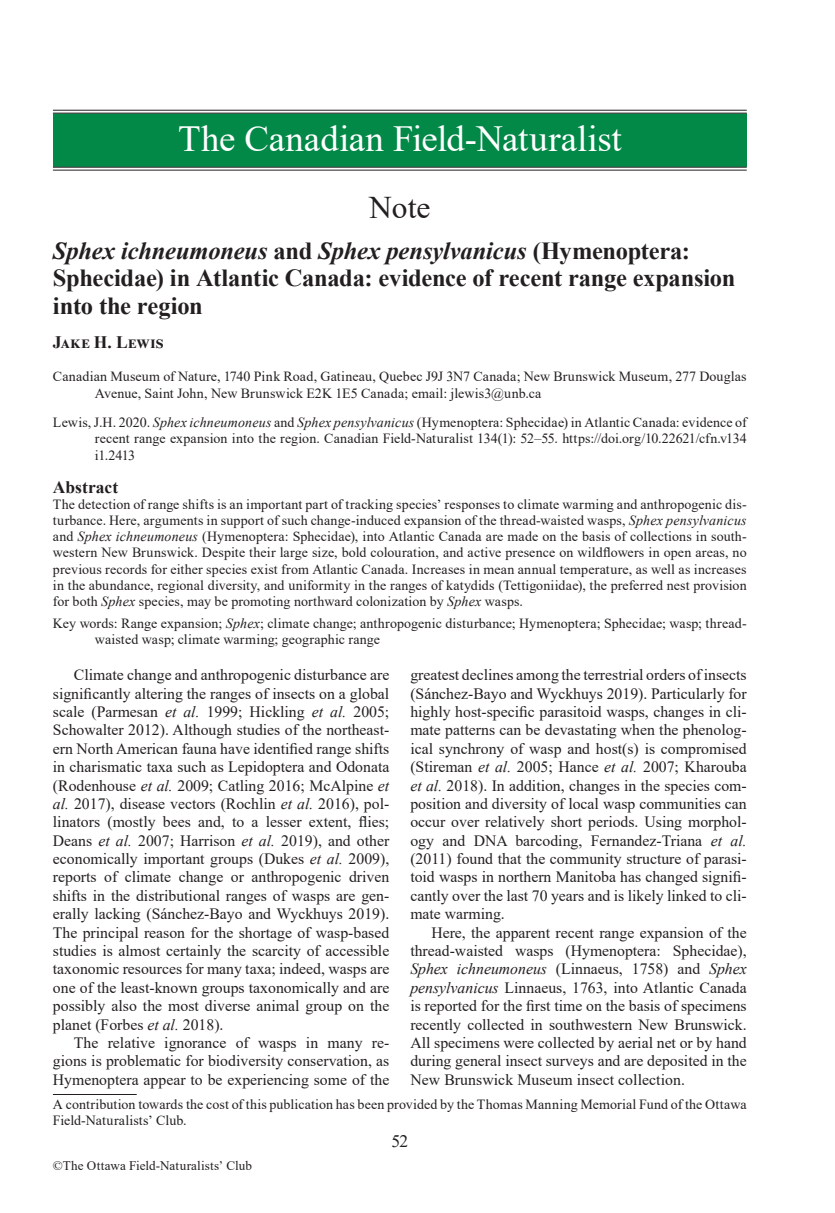
<style>
.page{position:relative;width:835px;height:1213px;background:#fff}
.page>*{position:absolute;margin:0;border:0;box-sizing:border-box;transform-origin:0 0}
.t1{font:36.75px "Times New Roman";letter-spacing:-.005em;color:#fff}
.Note_Head{font:31.5px "Times New Roman";color:#231f20}
.t2{font:700 24.5px/27.1px "Times New Roman";letter-spacing:-.01em;color:#231f20}
.Authors{font:700 17.5px "Times New Roman";letter-spacing:.04em;color:#231f20}
.Abstract_Head{font:700 17.5px "Times New Roman";color:#231f20}
.t3{font:17.5px "Times New Roman";color:#231f20}
.Body_Main{font:15.75px/18.4px "Times New Roman";color:#231f20;text-align:justify}
.Abstract{font:14px/16.1px "Times New Roman";letter-spacing:.005em;color:#231f20;text-align:justify}
.Publ_Citation{font:14px/16.8px "Times New Roman";color:#231f20;text-align:justify}
.Auth_Affiliations{font:14px/16.1px "Times New Roman";letter-spacing:.005em;color:#231f20}
.Keywords__Note{font:14px/16.1px "Times New Roman";letter-spacing:.01em;color:#231f20}
.t4{font:13.12px "Times New Roman";letter-spacing:.01em;color:#231f20}
.s1{font-style:italic}
</style>
<div class="page">
<div style="left:53px;top:113px;width:694px;height:54px;background:#028948"></div>
<hr style="left:53px;top:110px;width:694px;height:1px;background:#231f20">
<hr style="left:53px;top:113px;width:694px;height:1px;background:#231f20">
<hr style="left:53px;top:167px;width:694px;height:1px;background:#231f20">
<hr style="left:53px;top:170px;width:694px;height:1px;background:#231f20">
<hr style="left:53px;top:1094px;width:84px;height:1px;background:#231f20">
<p class="t1" style="left:178px;top:113px;width:445px">The Canadian Field-Naturalist</p>
<p class="Note_Head" style="left:369px;top:185px;width:63px">Note</p>
<p class="t2" style="left:53px;top:237px;width:684px"><span class="s1">Sphex ichneumoneus</span> and <span class="s1">Sphex pensylvanicus</span> (Hymenoptera:<br>Sphecidae) in Atlantic Canada: evidence of recent range expansion into the region</p>
<p class="Authors" style="left:53px;top:329px;width:112px">Jake H. Lewis</p>
<p class="Auth_Affiliations" style="left:95px;top:368px;width:653px;text-indent:-42px">Canadian Museum of Nature, 1740 Pink Road, Gatineau, Quebec J9J 3N7 Canada; New Brunswick Museum, 277 Douglas<br>Avenue, Saint John, New Brunswick E2K 1E5 Canada; email: jlewis3@unb.ca</p>
<p class="Publ_Citation" style="left:95px;top:413px;width:653px;text-indent:-42px">Lewis, J.H. 2020. <span class="s1">Sphex ichneumoneus</span> and <span class="s1">Sphex pensylvanicus</span> (Hymenoptera: Sphecidae) in Atlantic Canada: evidence of recent range expansion into the region. Canadian Field-Naturalist 134(1): 52–55. https://doi.org/10.22621/cfn.v134 i1.2413</p>
<p class="Abstract_Head" style="left:53px;top:474px;width:67px">Abstract</p>
<p class="Abstract" style="left:53px;top:496px;width:695px">The detection of range shifts is an important part of tracking species’ responses to climate warming and anthropogenic dis&shy;turbance. Here, arguments in support of such change-induced expansion of the thread-waisted wasps, <span class="s1">Sphex pensylvanicus </span>and <span class="s1">Sphex ichneumoneus</span> (Hymenoptera: Sphecidae), into Atlantic Canada are made on the basis of collections in south&shy;western New Brunswick. Despite their large size, bold colouration, and active presence on wildflowers in open areas, no previous records for either species exist from Atlantic Canada. Increases in mean annual temperature, as well as increases in the abundance, regional diversity, and uniformity in the ranges of katydids (Tettigoniidae), the preferred nest provision for both <span class="s1">Sphex</span> species, may be promoting northward colonization by <span class="s1">Sphex</span> wasps.</p>
<p class="Keywords__Note" style="left:95px;top:615px;width:653px;text-indent:-42px">Key words: Range expansion; <span class="s1">Sphex</span>; climate change; anthropogenic disturbance; Hymenoptera; Sphecidae; wasp; thread&shy;waisted wasp; climate warming; geographic range</p>
<p class="Body_Main" style="left:53px;top:665px;width:338px;text-indent:21px">Climate change and anthropogenic disturbance are significantly altering the ranges of insects on a global scale (Parmesan <span class="s1">et al.</span> 1999; Hickling <span class="s1">et al.</span> 2005; Schowalter 2012). Although studies of the northeast&shy;ern North American fauna have identified range shifts in charismatic taxa such as Lepidoptera and Odonata (Rodenhouse <span class="s1">et al.</span> 2009; Catling 2016; McAlpine <span class="s1">et al.</span> 2017), disease vectors (Rochlin <span class="s1">et al.</span> 2016), pol&shy;linators (mostly bees and, to a lesser extent, flies; Deans <span class="s1">et al.</span> 2007; Harrison <span class="s1">et al.</span> 2019), and other economically important groups (Dukes <span class="s1">et al.</span> 2009), reports of climate change or anthropogenic driven shifts in the distributional ranges of wasps are gen&shy;erally lacking (Sánchez-Bayo and Wyckhuys 2019).<br>The principal reason for the shortage of wasp-based studies is almost certainly the scarcity of accessible taxonomic resources for many taxa; indeed, wasps are one of the least-known groups taxonomically and are possibly also the most diverse animal group on the planet (Forbes <span class="s1">et al.</span> 2018).</p>
<p class="Body_Main" style="left:53px;top:1033px;width:338px;text-indent:21px">The relative ignorance of wasps in many re&shy;gions is problematic for biodiversity conservation, as Hymenoptera appear to be experiencing some of the</p>
<p class="Body_Main" style="left:410px;top:665px;width:338px">greatest declines among the terrestrial orders of insects (Sánchez-Bayo and Wyckhuys 2019). Particularly for highly host-specific parasitoid wasps, changes in cli&shy;mate patterns can be devastating when the phenolog&shy;ical synchrony of wasp and host(s) is compromised (Stireman <span class="s1">et al.</span> 2005; Hance <span class="s1">et al.</span> 2007; Kharouba <span class="s1">et al.</span> 2018). In addition, changes in the species com&shy;position and diversity of local wasp communities can occur over relatively short periods. Using morphol&shy;ogy and DNA barcoding, Fernandez-Triana <span class="s1">et al. </span>(2011) found that the community structure of parasi&shy;toid wasps in northern Manitoba has changed signifi&shy;cantly over the last 70 years and is likely linked to cli&shy;mate warming.</p>
<p class="Body_Main" style="left:410px;top:922px;width:338px;text-indent:21px">Here, the apparent recent range expansion of the thread-waisted wasps (Hymenoptera: Sphecidae), <span class="s1">Sphex ichneumoneus</span> (Linnaeus, 1758) and <span class="s1">Sphex pensylvanicus</span> Linnaeus, 1763, into Atlantic Canada is reported for the first time on the basis of specimens recently collected in southwestern New Brunswick.<br>All specimens were collected by aerial net or by hand during general insect surveys and are deposited in the New Brunswick Museum insect collection.</p>
<p class="Abstract" style="left:53px;top:1096px;width:695px">A contribution towards the cost of this publication has been provided by the Thomas Manning Memorial Fund of the Ottawa<br>Field-Naturalists’ Club.</p>
<p class="t4" style="left:53px;top:1156px;width:201px">©The Ottawa Field-Naturalists’ Club</p>
<p class="t3" style="left:391px;top:1129px;width:18px">52</p>
</div>
